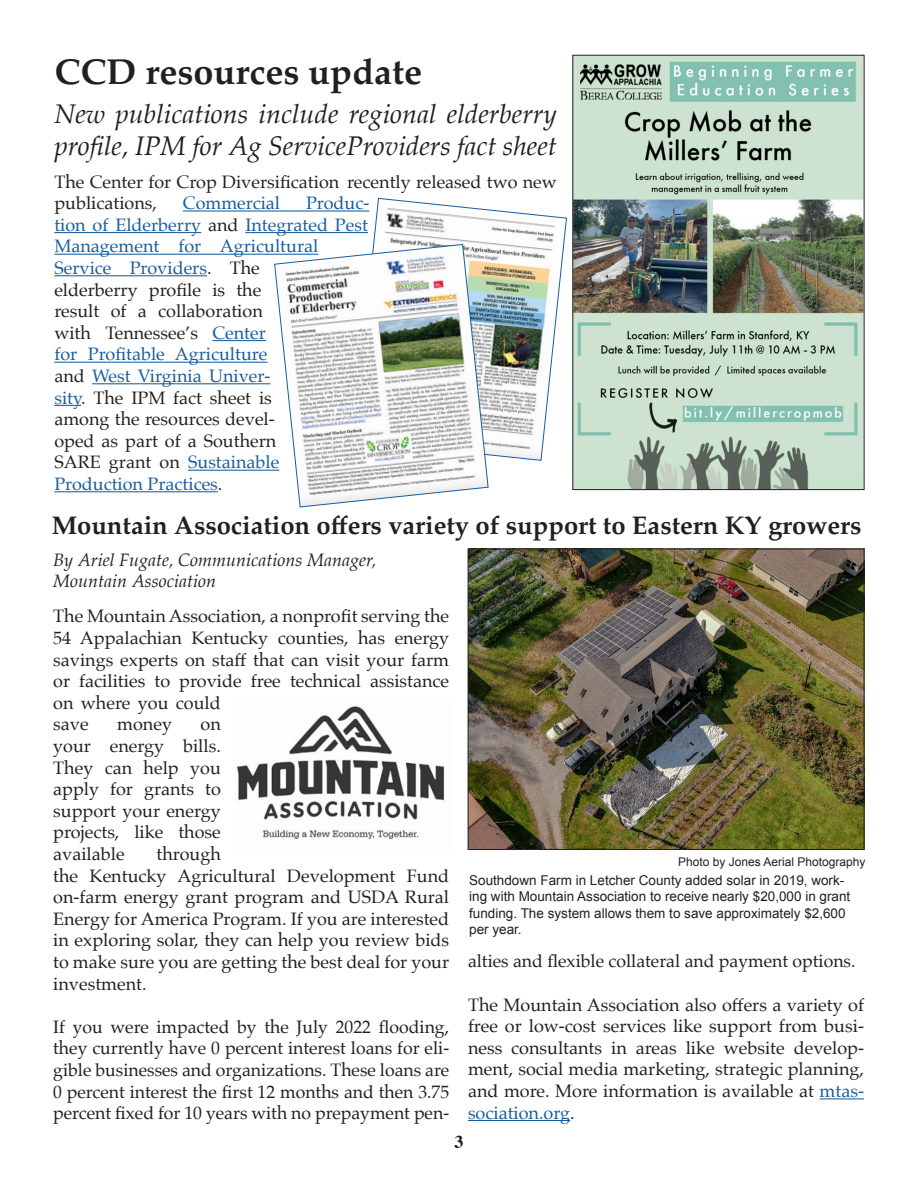
<style>
.page{position:relative;width:918px;height:1188px;background:#fff}
.page>*{position:absolute;margin:0;border:0;box-sizing:border-box;transform-origin:0 0}
.t1{font:700 36px "Palatino";color:#231f20}
.t2{font:italic 27px/32.4px "Palatino";color:#231f20}
.t3{font:700 25.5px "Palatino";color:#231f20}
.t4{font:18px/21.6px "Palatino";color:#231f20}
.t5{font:18px/21.6px "Palatino";color:#175d9e}
.t6{font:italic 18px "Palatino";color:#231f20}
.t7{font:700 18px "Times";color:#231f20}
.t8{font:13.5px/16.2px "Arial";color:#231f20}
.t9{font:12px "Arial";color:#231f20}
.s1{color:#231f20}
.s2{color:#175d9e}
</style>
<div class="page">
<hr style="left:820px;top:1098px;width:44px;height:1px;background:#175d9e">
<hr style="left:468px;top:1120px;width:102px;height:1px;background:#175d9e">
<img style="left:236px;top:706px;width:209px;height:133px">
<img style="left:470px;top:551px;width:392px;height:297px">
<div style="left:468px;top:549px;width:396px;height:301px;border:1px solid #231f20"></div>
<img style="left:575px;top:57px;width:287px;height:431px">
<div style="left:573px;top:55px;width:291px;height:435px;border:1px solid #231f20"></div>
<hr style="left:183px;top:210px;width:186px;height:2px;background:#175d9e">
<hr style="left:54px;top:232px;width:147px;height:1px;background:#175d9e">
<hr style="left:245px;top:232px;width:123px;height:1px;background:#175d9e">
<hr style="left:54px;top:254px;width:264px;height:1px;background:#175d9e">
<hr style="left:54px;top:275px;width:153px;height:1px;background:#175d9e">
<hr style="left:212px;top:340px;width:54px;height:1px;background:#175d9e">
<hr style="left:54px;top:362px;width:213px;height:1px;background:#175d9e">
<hr style="left:92px;top:383px;width:178px;height:1px;background:#175d9e">
<svg style="left:54px;top:405px;width:27px;height:1px"></svg>
<hr style="left:188px;top:470px;width:91px;height:1px;background:#175d9e">
<hr style="left:54px;top:491px;width:164px;height:1px;background:#175d9e">
<svg style="left:352px;top:198px;width:215px;height:263px"></svg>
<svg style="left:274px;top:244px;width:215px;height:264px"></svg>
<p class="t1" style="left:54px;top:41px;width:369px">CCD resources update</p>
<p class="t2" style="left:54px;top:97px;width:504px">New publications include regional elderberry profile, IPM for Ag ServiceProviders fact sheet</p>
<p class="t4" style="left:54px;top:171px;width:504px">The Center for Crop Diversification recently released two new publications,</p>
<p class="t5" style="left:183px;top:192px;width:99px">Commercial</p>
<p class="t5" style="left:54px;top:192px;width:316px;text-indent:252px">Produc&shy;tion of Elderberry <span class="s1">and</span> Integrated Pest<br>Management for Agricultural<br>Service Providers<span class="s1">. The<br>elderberry profile is the<br>result of a collaboration<br>with Tennessee’s</span> Center<br>for Profitable Agriculture<br><span class="s1">and</span> West Virginia Univer-<br>sity<span class="s1">. The IPM fact sheet is<br>among the resources devel-<br>oped as part of a Southern<br>SARE grant on</span> Sustainable<br>Production Practices<span class="s1">.</span></p>
<p class="t3" style="left:52px;top:504px;width:811px">Mountain Association offers variety of support to Eastern KY growers</p>
<p class="t6" style="left:53px;top:544px;width:325px">By Ariel Fugate, Communications Manager,</p>
<p class="t6" style="left:53px;top:566px;width:164px">Mountain Association</p>
<p class="t4" style="left:53px;top:605px;width:398px">The Mountain Association, a nonprofit serving the 54 Appalachian Kentucky counties, has energy savings experts on staff that can visit your farm or facilities to provide free technical assistance on where you could<br>save</p>
<p class="t4" style="left:117px;top:713px;width:56px">money</p>
<p class="t4" style="left:53px;top:713px;width:169px;text-align:justify;text-indent:147px">on your energy bills.<br>They can help you apply for grants to support your energy projects, like those available</p>
<p class="t4" style="left:53px;top:843px;width:398px;text-indent:103px">through<br>the Kentucky Agricultural Development Fund on-farm energy grant program and USDA Rural Energy for America Program. If you are interested in exploring solar, they can help you review bids to make sure you are getting the best deal for your investment.</p>
<p class="t4" style="left:53px;top:1016px;width:398px;text-align:justify">If you were impacted by the July 2022 flooding, they currently have 0 percent interest loans for eli&shy;gible businesses and organizations. These loans are 0 percent interest the first 12 months and then 3.75 percent fixed for 10 years with no prepayment pen-</p>
<p class="t9" style="left:678px;top:853px;width:189px">Photo by Jones Aerial Photography</p>
<p class="t8" style="left:469px;top:873px;width:383px">Southdown Farm in Letcher County added solar in 2019, work&shy;ing with Mountain Association to receive nearly $20,000 in grant funding. The system allows them to save approximately $2,600 per year.</p>
<p class="t4" style="left:468px;top:950px;width:389px">alties and flexible collateral and payment options.</p>
<p class="t4" style="left:468px;top:994px;width:398px;text-align:justify">The Mountain Association also offers a variety of free or low-cost services like support from busi&shy;ness consultants in areas like website develop&shy;ment, social media marketing, strategic planning, and more. More information is available at <span class="s2">mtas&shy;sociation.org</span>.</p>
<p class="t7" style="left:454px;top:1124px;width:10px">3</p>
</div>
